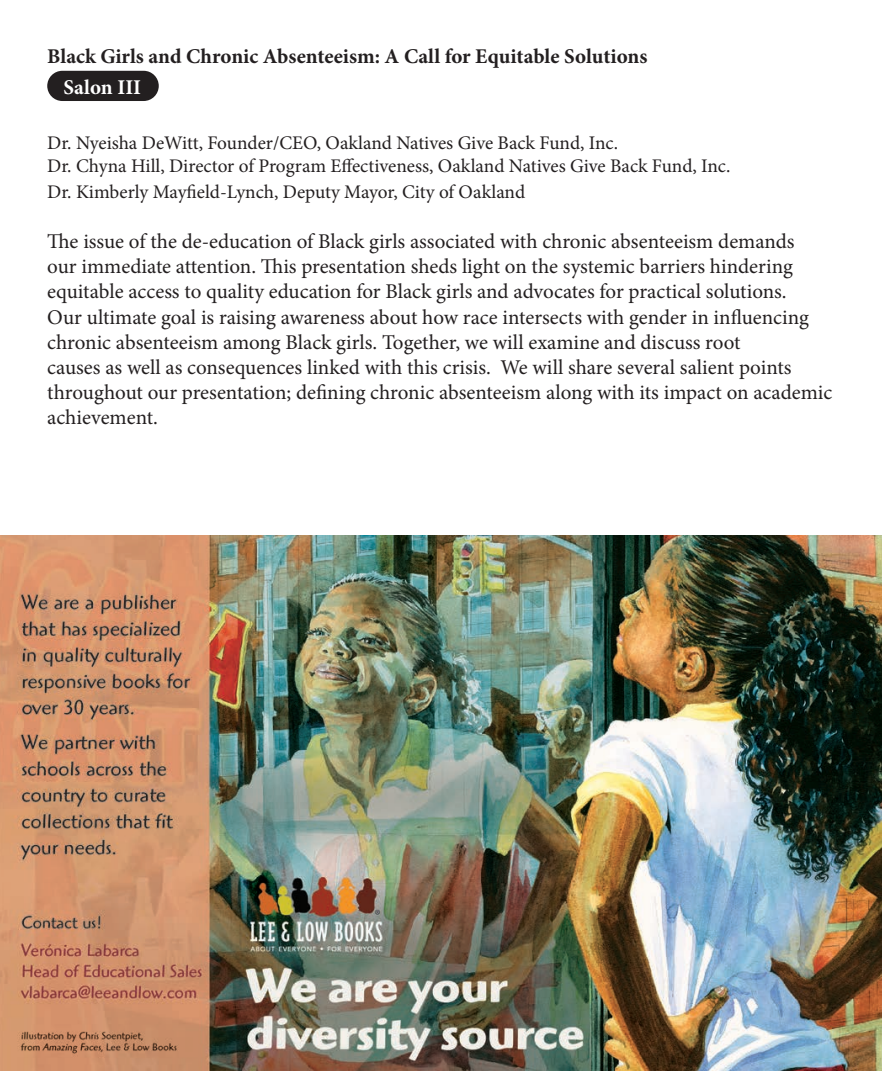
<style>
.page{position:relative;width:882px;height:1071px;background:#fff}
.page>*{position:absolute;margin:0;border:0;box-sizing:border-box;transform-origin:0 0}
.t1{font:21px/25.2px "Minion Pro";color:#231f20}
.t2{font:700 21px "Minion Pro";color:#231f20}
.t3{font:700 21px "Minion Pro";letter-spacing:.005em;color:#fff}
.t4{font:19.25px "Minion Pro";letter-spacing:-.005em;color:#231f20}
</style>
<div class="page">
<div style="left:47px;top:71px;width:112px;height:30px;background:#231f20;border-radius:15px"></div>
<img style="left:0;top:536px;width:882px;height:535px">
<p class="t2" style="left:47px;top:41px;width:602px">Black Girls and Chronic Absenteeism: A Call for Equitable Solutions</p>
<p class="t3" style="left:64px;top:72px;width:79px">Salon III</p>
<p class="t4" style="left:47px;top:130px;width:572px">Dr. Nyeisha DeWitt, Founder/CEO, Oakland Natives Give Back Fund, Inc.</p>
<p class="t4" style="left:47px;top:153px;width:685px">Dr. Chyna Hill, Director of Program Effectiveness, Oakland Natives Give Back Fund, Inc.</p>
<p class="t4" style="left:47px;top:179px;width:479px">Dr. Kimberly Mayfield-Lynch, Deputy Mayor, City of Oakland</p>
<p class="t1" style="left:47px;top:229px;width:787px">The issue of the de-education of Black girls associated with chronic absenteeism demands<br>our immediate attention. This presentation sheds light on the systemic barriers hindering equitable access to quality education for Black girls and advocates for practical solutions.<br>Our ultimate goal is raising awareness about how race intersects with gender in influencing chronic absenteeism among Black girls. Together, we will examine and discuss root<br>causes as well as consequences linked with this crisis. We will share several salient points throughout our presentation; defining chronic absenteeism along with its impact on academic achievement.</p>
</div>
